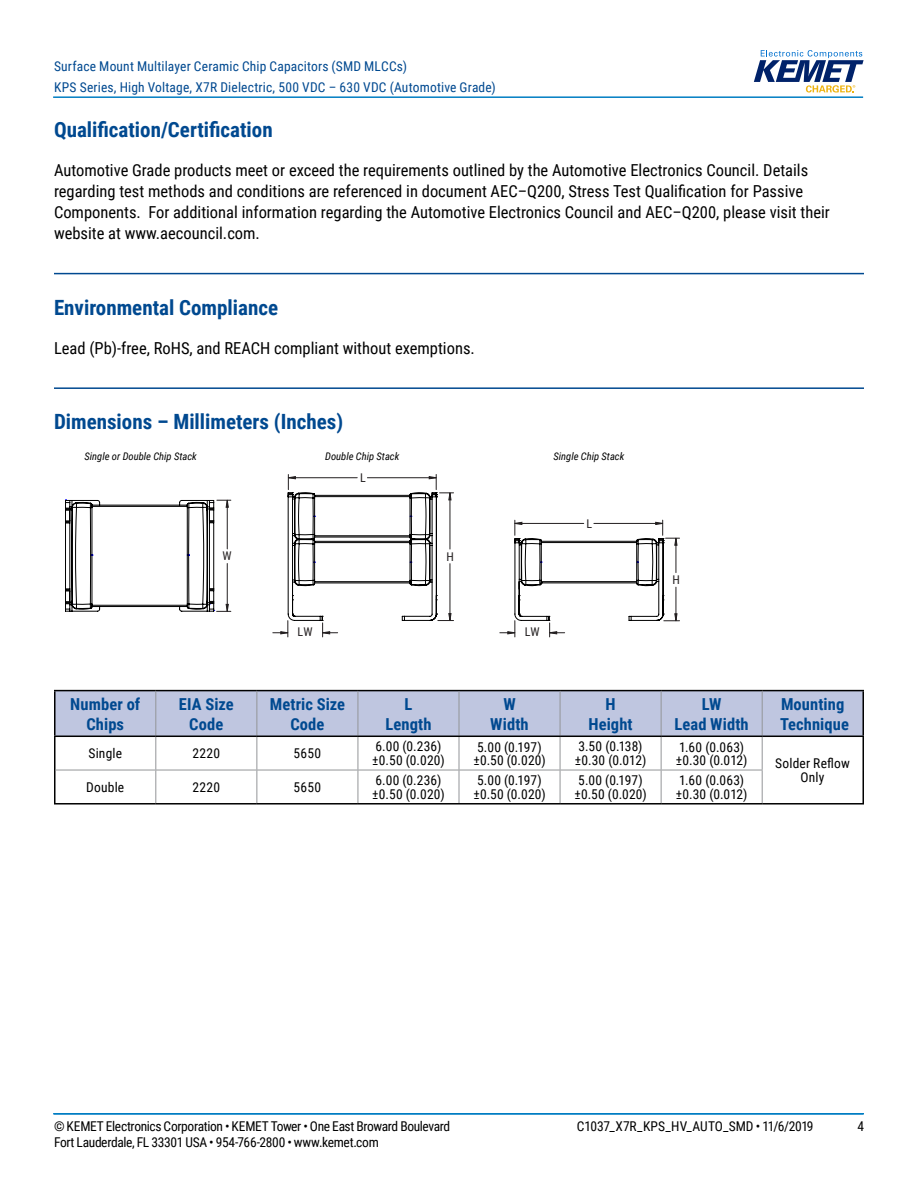
<style>
.page{position:relative;width:918px;height:1188px;background:#fff}
.page>*{position:absolute;margin:0;border:0;box-sizing:border-box;transform-origin:0 0}
.t1{font:700 21px "Roboto Condensed";color:#004990}
.t2{font:16.5px/21px "Roboto Condensed";color:#000}
.t3{font:700 16.5px/19.8px "Roboto Condensed";letter-spacing:.005em;color:#004990;text-align:center}
.t4{font:13.5px/21px "Roboto Condensed";letter-spacing:.015em;color:#004990}
.t5{font:13.5px "Roboto Condensed";letter-spacing:-.025em;color:#000}
.t6{font:13.5px/13.5px "Roboto Condensed";letter-spacing:.02em;color:#000}
.t7{font:13.5px/13.5px "Roboto Condensed";letter-spacing:-.005em;color:#000}
.t8{font:13.5px/13.5px "Roboto Condensed";letter-spacing:.015em;color:#000}
.t9{font:12px "Roboto Condensed";color:#231f20}
.t10{font:italic 10.5px "Roboto Condensed";color:#000}
</style>
<div class="page">
<hr style="left:54px;top:1113px;width:810px;height:2px;background:#007dc3">
<hr style="left:53px;top:1113px;width:810px;height:2px;background:#007dc3">
<hr style="left:53px;top:96px;width:810px;height:2px;background:#007dc3">
<svg style="left:754px;top:50px;width:110px;height:43px"></svg>
<hr style="left:54px;top:273px;width:810px;height:1px;background:#004990">
<hr style="left:54px;top:387px;width:810px;height:2px;background:#004990">
<svg style="left:288px;top:387px;width:149px;height:410px"></svg>
<svg style="left:514px;top:387px;width:150px;height:361px"></svg>
<hr style="left:594px;top:523px;width:69px;height:1px;background:#231f20">
<hr style="left:515px;top:523px;width:69px;height:1px;background:#231f20">
<svg style="left:514px;top:520px;width:8px;height:15px"></svg>
<hr style="left:367px;top:477px;width:69px;height:1px;background:#231f20">
<hr style="left:288px;top:477px;width:69px;height:1px;background:#231f20">
<svg style="left:288px;top:475px;width:8px;height:15px"></svg>
<hr style="left:450px;top:564px;width:1px;height:57px;background:#231f20">
<hr style="left:450px;top:493px;width:1px;height:56px;background:#231f20">
<svg style="left:438px;top:613px;width:16px;height:8px"></svg>
<svg style="left:429px;top:474px;width:25px;height:26px"></svg>
<hr style="left:676px;top:587px;width:1px;height:34px;background:#231f20">
<hr style="left:676px;top:538px;width:1px;height:35px;background:#231f20">
<svg style="left:664px;top:613px;width:16px;height:9px"></svg>
<svg style="left:655px;top:520px;width:25px;height:26px"></svg>
<svg style="left:65px;top:499px;width:166px;height:113px"></svg>
<svg style="left:322px;top:623px;width:16px;height:14px"></svg>
<svg style="left:273px;top:621px;width:16px;height:16px"></svg>
<svg style="left:549px;top:623px;width:16px;height:14px"></svg>
<svg style="left:500px;top:621px;width:16px;height:16px"></svg>
<div style="left:56px;top:691px;width:806px;height:45px;background:#bfc6e0"></div>
<hr style="left:54px;top:690px;width:102px;height:1px;background:#000">
<hr style="left:54px;top:691px;width:2px;height:45px;background:#000">
<hr style="left:156px;top:690px;width:101px;height:1px;background:#000">
<hr style="left:257px;top:690px;width:101px;height:1px;background:#000">
<hr style="left:358px;top:690px;width:101px;height:1px;background:#000">
<hr style="left:459px;top:690px;width:101px;height:1px;background:#000">
<hr style="left:560px;top:690px;width:101px;height:1px;background:#000">
<hr style="left:661px;top:690px;width:101px;height:1px;background:#000">
<hr style="left:762px;top:690px;width:102px;height:1px;background:#000">
<hr style="left:862px;top:691px;width:2px;height:45px;background:#000">
<hr style="left:54px;top:737px;width:2px;height:33px;background:#000">
<hr style="left:862px;top:737px;width:2px;height:33px;background:#000">
<hr style="left:54px;top:770px;width:2px;height:33px;background:#000">
<hr style="left:862px;top:770px;width:2px;height:33px;background:#000">
<hr style="left:54px;top:803px;width:102px;height:2px;background:#000">
<hr style="left:156px;top:803px;width:101px;height:2px;background:#000">
<hr style="left:257px;top:803px;width:101px;height:2px;background:#000">
<hr style="left:358px;top:803px;width:101px;height:2px;background:#000">
<hr style="left:459px;top:803px;width:101px;height:2px;background:#000">
<hr style="left:560px;top:803px;width:101px;height:2px;background:#000">
<hr style="left:661px;top:803px;width:101px;height:2px;background:#000">
<hr style="left:762px;top:803px;width:102px;height:2px;background:#000">
<hr style="left:155px;top:691px;width:1px;height:45px;background:#939598">
<hr style="left:256px;top:691px;width:1px;height:45px;background:#939598">
<hr style="left:358px;top:691px;width:1px;height:45px;background:#939598">
<hr style="left:459px;top:691px;width:1px;height:45px;background:#939598">
<hr style="left:560px;top:691px;width:1px;height:45px;background:#939598">
<hr style="left:661px;top:691px;width:1px;height:45px;background:#939598">
<hr style="left:762px;top:691px;width:1px;height:45px;background:#939598">
<hr style="left:155px;top:737px;width:1px;height:33px;background:#939598">
<hr style="left:256px;top:737px;width:1px;height:33px;background:#939598">
<hr style="left:358px;top:737px;width:1px;height:33px;background:#939598">
<hr style="left:459px;top:737px;width:1px;height:33px;background:#939598">
<hr style="left:560px;top:737px;width:1px;height:33px;background:#939598">
<hr style="left:661px;top:737px;width:1px;height:33px;background:#939598">
<hr style="left:762px;top:737px;width:1px;height:33px;background:#939598">
<hr style="left:56px;top:770px;width:100px;height:1px;background:#939598">
<hr style="left:156px;top:770px;width:101px;height:1px;background:#939598">
<hr style="left:155px;top:770px;width:1px;height:33px;background:#939598">
<hr style="left:257px;top:770px;width:101px;height:1px;background:#939598">
<hr style="left:256px;top:770px;width:1px;height:33px;background:#939598">
<hr style="left:358px;top:770px;width:101px;height:1px;background:#939598">
<hr style="left:358px;top:770px;width:1px;height:33px;background:#939598">
<hr style="left:459px;top:770px;width:101px;height:1px;background:#939598">
<hr style="left:459px;top:770px;width:1px;height:33px;background:#939598">
<hr style="left:560px;top:770px;width:101px;height:1px;background:#939598">
<hr style="left:560px;top:770px;width:1px;height:33px;background:#939598">
<hr style="left:661px;top:770px;width:102px;height:1px;background:#939598">
<hr style="left:661px;top:770px;width:1px;height:33px;background:#939598">
<hr style="left:762px;top:770px;width:1px;height:33px;background:#939598">
<hr style="left:54px;top:736px;width:102px;height:1px;background:#000">
<hr style="left:156px;top:736px;width:101px;height:1px;background:#000">
<hr style="left:257px;top:736px;width:101px;height:1px;background:#000">
<hr style="left:358px;top:736px;width:101px;height:1px;background:#000">
<hr style="left:459px;top:736px;width:101px;height:1px;background:#000">
<hr style="left:560px;top:736px;width:101px;height:1px;background:#000">
<hr style="left:661px;top:736px;width:101px;height:1px;background:#000">
<hr style="left:762px;top:736px;width:102px;height:1px;background:#000">
<p class="t4" style="left:54px;top:55px;width:443px">Surface Mount Multilayer Ceramic Chip Capacitors (SMD MLCCs)<br>KPS Series, High Voltage, X7R Dielectric, 500 VDC – 630 VDC (Automotive Grade)</p>
<p class="t1" style="left:54px;top:115px;width:220px">Qualification/Certification</p>
<p class="t2" style="left:54px;top:159px;width:777px">Automotive Grade products meet or exceed the requirements outlined by the Automotive Electronics Council. Details regarding test methods and conditions are referenced in document AEC–Q200, Stress Test Qualification for Passive Components. For additional information regarding the Automotive Electronics Council and AEC–Q200, please visit their website at www.aecouncil.com.</p>
<p class="t1" style="left:54px;top:293px;width:226px">Environmental Compliance</p>
<p class="t2" style="left:54px;top:337px;width:422px">Lead (Pb)-free, RoHS, and REACH compliant without exemptions.</p>
<p class="t1" style="left:54px;top:407px;width:291px">Dimensions – Millimeters (Inches)</p>
<p class="t10" style="left:85px;top:449px;width:114px">Single or Double Chip Stack</p>
<p class="t10" style="left:325px;top:449px;width:76px">Double Chip Stack</p>
<p class="t10" style="left:554px;top:449px;width:72px">Single Chip Stack</p>
<p class="t9" style="left:223px;top:548px;width:11px">W</p>
<p class="t9" style="left:360px;top:469px;width:7px">L</p>
<p class="t9" style="left:447px;top:548px;width:9px">H</p>
<p class="t9" style="left:298px;top:624px;width:16px">LW</p>
<p class="t9" style="left:525px;top:624px;width:16px">LW</p>
<p class="t9" style="left:587px;top:515px;width:7px">L</p>
<p class="t9" style="left:673px;top:571px;width:9px">H</p>
<p class="t3" style="left:70px;top:693px;width:72px">Number of<br>Chips</p>
<p class="t3" style="left:179px;top:693px;width:56px">EIA Size<br>Code</p>
<p class="t3" style="left:270px;top:693px;width:77px">Metric Size<br>Code</p>
<p class="t3" style="left:385px;top:693px;width:48px">L<br>Length</p>
<p class="t3" style="left:490px;top:693px;width:40px">W<br>Width</p>
<p class="t3" style="left:589px;top:693px;width:46px">H<br>Height</p>
<p class="t3" style="left:675px;top:693px;width:76px">LW<br>Lead Width</p>
<p class="t3" style="left:780px;top:693px;width:70px;text-align:left">Mounting<br>Technique</p>
<p class="t7" style="left:89px;top:746px;width:35px">Single</p>
<p class="t7" style="left:193px;top:746px;width:29px">2220</p>
<p class="t7" style="left:294px;top:746px;width:29px">5650</p>
<p class="t6" style="left:372px;top:739px;width:74px">6.00 (0.236) ±0.50 (0.020)</p>
<p class="t6" style="left:473px;top:740px;width:74px">5.00 (0.197) ±0.50 (0.020)</p>
<p class="t7" style="left:575px;top:739px;width:73px">3.50 (0.138) ±0.30 (0.012)</p>
<p class="t8" style="left:676px;top:740px;width:73px">1.60 (0.063) ±0.30 (0.012)</p>
<p class="t8" style="left:775px;top:756px;width:76px;text-align:center">Solder Reflow<br>Only</p>
<p class="t7" style="left:86px;top:780px;width:39px">Double</p>
<p class="t7" style="left:193px;top:780px;width:29px">2220</p>
<p class="t7" style="left:294px;top:780px;width:29px">5650</p>
<p class="t6" style="left:372px;top:773px;width:74px">6.00 (0.236) ±0.50 (0.020)</p>
<p class="t6" style="left:473px;top:773px;width:74px">5.00 (0.197) ±0.50 (0.020)</p>
<p class="t6" style="left:574px;top:773px;width:74px">5.00 (0.197) ±0.50 (0.020)</p>
<p class="t8" style="left:676px;top:773px;width:73px">1.60 (0.063) ±0.30 (0.012)</p>
<p class="t5" style="left:54px;top:1116px;width:398px">© KEMET Electronics Corporation • KEMET Tower • One East Broward Boulevard</p>
<p class="t7" style="left:577px;top:1119px;width:238px">C1037_X7R_KPS_HV_AUTO_SMD • 11/6/2019</p>
<p class="t7" style="left:857px;top:1119px;width:8px">4</p>
<p class="t5" style="left:54px;top:1133px;width:326px">Fort Lauderdale, FL 33301 USA • 954-766-2800 • www.kemet.com</p>
</div>
